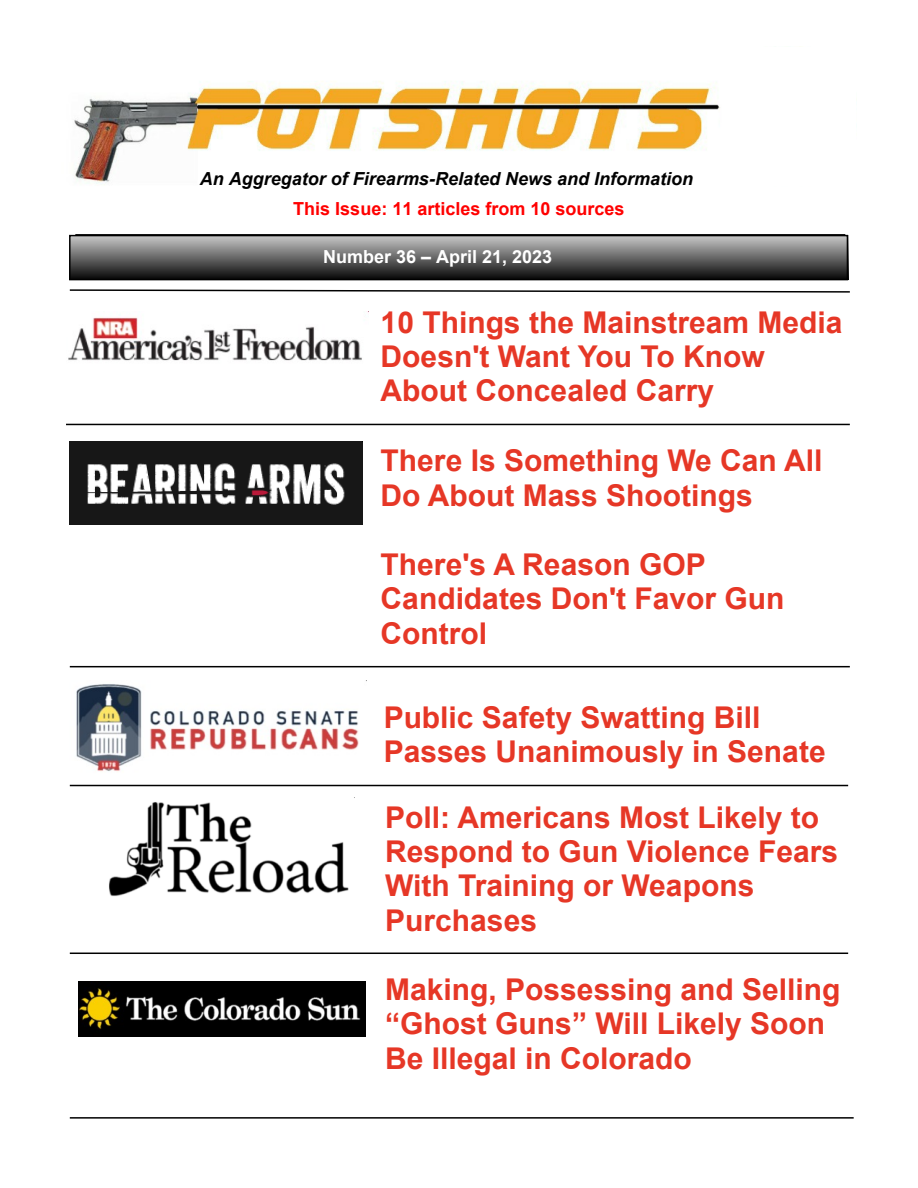
<style>
.page{position:relative;width:918px;height:1188px;background:#fff}
.page>*{position:absolute;margin:0;border:0;box-sizing:border-box;transform-origin:0 0}
.t1{font:700 30px/34.3px "Arial";color:#e63726}
.t2{font:italic 700 18px "Arial";color:#000}
.t3{font:700 18px "Arial";color:#f00}
.t4{font:700 18px "Arial";color:#fff}
</style>
<div class="page">
<img style="left:74px;top:81px;width:646px;height:104px">
<div style="left:70px;top:236px;width:778px;height:44px;background:linear-gradient(to bottom,#c6c6c6,#0a0a0a)"></div>
<div style="left:69px;top:235px;width:779px;height:45px;border:1px solid #000"></div>
<hr style="left:75px;top:234px;width:770px;height:2px;background:#000">
<svg style="left:69px;top:289px;width:781px;height:4px"></svg>
<hr style="left:70px;top:1117px;width:784px;height:2px;background:#000">
<img style="left:68px;top:317px;width:294px;height:44px">
<hr style="left:66px;top:424px;width:784px;height:1px;background:#000">
<img style="left:70px;top:441px;width:293px;height:83px">
<hr style="left:70px;top:666px;width:780px;height:1px;background:#000">
<img style="left:76px;top:684px;width:283px;height:88px">
<hr style="left:70px;top:785px;width:778px;height:1px;background:#000">
<img style="left:109px;top:802px;width:240px;height:95px">
<hr style="left:70px;top:953px;width:778px;height:1px;background:#000">
<img style="left:79px;top:981px;width:287px;height:56px">
<p class="t2" style="left:200px;top:172px;width:495px">An Aggregator of Firearms-Related News and Information</p>
<p class="t3" style="left:293px;top:202px;width:333px">This Issue: 11 articles from 10 sources</p>
<p class="t4" style="left:323px;top:250px;width:231px">Number 36 – April 21, 2023</p>
<p class="t1" style="left:381px;top:308px;width:463px">10 Things the Mainstream Media<br>Doesn't Want You To Know<br>About Concealed Carry</p>
<p class="t1" style="left:381px;top:446px;width:443px">There Is Something We Can All<br>Do About Mass Shootings</p>
<p class="t1" style="left:381px;top:550px;width:406px">There's A Reason GOP<br>Candidates Don't Favor Gun<br>Control</p>
<p class="t1" style="left:384px;top:703px;width:444px">Public Safety Swatting Bill<br>Passes Unanimously in Senate</p>
<p class="t1" style="left:385px;top:803px;width:455px">Poll: Americans Most Likely to<br>Respond to Gun Violence Fears<br>With Training or Weapons<br>Purchases</p>
<p class="t1" style="left:385px;top:975px;width:457px">Making, Possessing and Selling “Ghost Guns” Will Likely Soon<br>Be Illegal in Colorado</p>
</div>
